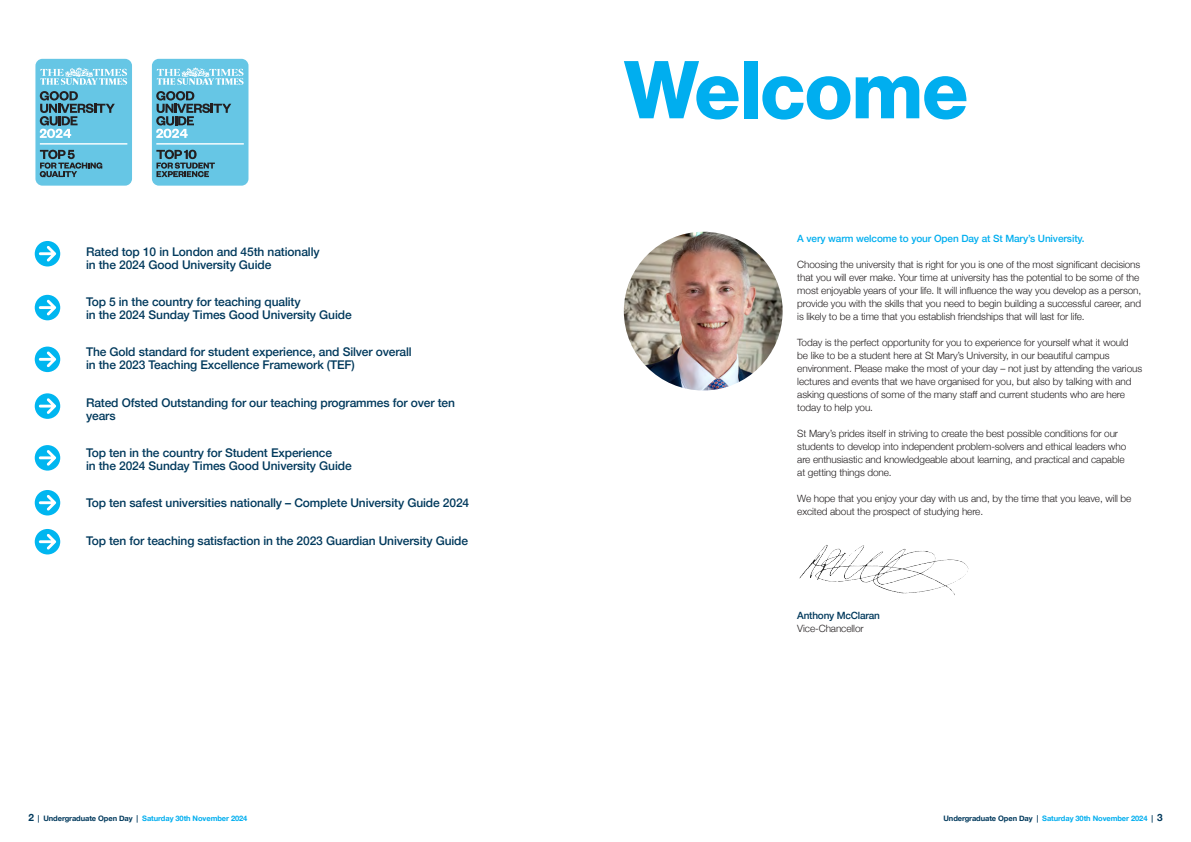
<style>
.page{position:relative;width:1191px;height:842px;background:#fff}
.page>*{position:absolute;margin:0;border:0;box-sizing:border-box;transform-origin:0 0}
.Heading{font:80px "N Haas Grotesk DS Pro 75 Bd";letter-spacing:.01em;color:#00aeef}
.Large_bullets{font:500 12px/13px "Helvetica Neue";letter-spacing:-.01em;color:#00395c}
.Body{font:300 10px/13px "Helvetica Neue";letter-spacing:-.01em;color:#231f20}
.Intro{font:500 10px "Helvetica Neue";letter-spacing:-.01em;color:#00aeef}
.Body-2{font:500 10px "Helvetica Neue";letter-spacing:-.02em;color:#00395c}
.t1{font:700 7.5px "Helvetica Neue";letter-spacing:-.01em;color:#00aeef}
.s1{font-size:10px;color:#00395c}
.s2{color:#00395c}
</style>
<div class="page">
<img style="left:624px;top:232px;width:158px;height:158px;border-radius:79px">
<img style="left:799px;top:546px;width:49px;height:36px">
<svg style="left:35px;top:241px;width:25px;height:25px"></svg>
<svg style="left:35px;top:295px;width:25px;height:25px"></svg>
<svg style="left:35px;top:347px;width:25px;height:25px"></svg>
<svg style="left:35px;top:393px;width:25px;height:26px"></svg>
<svg style="left:35px;top:445px;width:25px;height:26px"></svg>
<svg style="left:35px;top:490px;width:25px;height:25px"></svg>
<svg style="left:35px;top:529px;width:25px;height:25px"></svg>
<svg style="left:35px;top:58px;width:97px;height:128px;background:#6bb8d2"></svg>
<svg style="left:151px;top:58px;width:98px;height:128px;background:#6cb8d1"></svg>
<p class="Large_bullets" style="left:86px;top:244px;width:235px">Rated top 10 in London and 45th nationally in the 2024 Good University Guide</p>
<p class="Large_bullets" style="left:86px;top:294px;width:267px">Top 5 in the country for teaching quality<br>in the 2024 Sunday Times Good University Guide</p>
<p class="Large_bullets" style="left:86px;top:344px;width:327px">The Gold standard for student experience, and Silver overall in the 2023 Teaching Excellence Framework (TEF)</p>
<p class="Large_bullets" style="left:86px;top:395px;width:370px">Rated Ofsted Outstanding for our teaching programmes for over ten years</p>
<p class="Large_bullets" style="left:86px;top:445px;width:267px">Top ten in the country for Student Experience<br>in the 2024 Sunday Times Good University Guide</p>
<p class="Large_bullets" style="left:86px;top:495px;width:385px">Top ten safest universities nationally – Complete University Guide 2024</p>
<p class="Large_bullets" style="left:86px;top:533px;width:383px">Top ten for teaching satisfaction in the 2023 Guardian University Guide</p>
<p class="Heading" style="left:624px;top:43px;width:345px">Welcome</p>
<p class="Intro" style="left:797px;top:230px;width:289px">A very warm welcome to your Open Day at St Mary’s University.</p>
<p class="Body" style="left:797px;top:257px;width:345px">Choosing the university that is right for you is one of the most significant decisions that you will ever make. Your time at university has the potential to be some of the most enjoyable years of your life. It will influence the way you develop as a person, provide you with the skills that you need to begin building a successful career, and is likely to be a time that you establish friendships that will last for life.</p>
<p class="Body" style="left:797px;top:335px;width:346px">Today is the perfect opportunity for you to experience for yourself what it would<br>be like to be a student here at St Mary’s University, in our beautiful campus environment. Please make the most of your day – not just by attending the various lectures and events that we have organised for you, but also by talking with and asking questions of some of the many staff and current students who are here today to help you.</p>
<p class="Body" style="left:797px;top:426px;width:331px">St Mary’s prides itself in striving to create the best possible conditions for our students to develop into independent problem-solvers and ethical leaders who are enthusiastic and knowledgeable about learning, and practical and capable at getting things done.</p>
<p class="Body" style="left:797px;top:491px;width:336px">We hope that you enjoy your day with us and, by the time that you leave, will be excited about the prospect of studying here.</p>
<p class="Body-2" style="left:797px;top:607px;width:84px">Anthony McClaran</p>
<p class="Body" style="left:797px;top:621px;width:68px">Vice-Chancellor</p>
<p class="t1" style="left:28px;top:813px;width:221px"><span class="s1">2</span> <span class="s2">| Undergraduate Open Day |</span> Saturday 30th November 2024</p>
<p class="t1" style="left:943px;top:813px;width:221px"><span class="s2">Undergraduate Open Day |</span> Saturday 30th November 2024 <span class="s2">|</span> <span class="s1">3</span></p>
</div>
